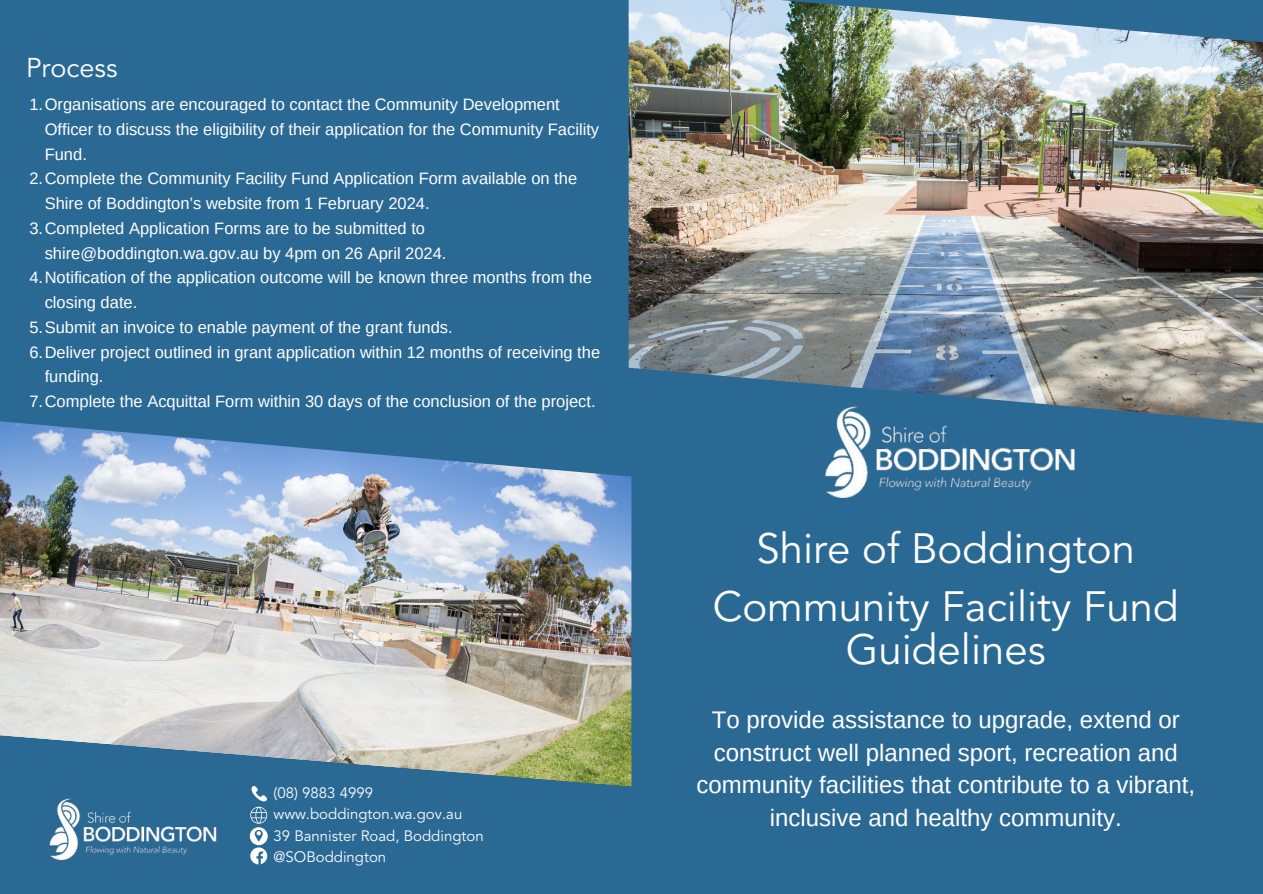
<style>
.page{position:relative;width:1263px;height:894px;background:#fff}
.page>*{position:absolute;margin:0;border:0;box-sizing:border-box;transform-origin:0 0}
.t1{font:42px/42.8px "Avenir LT Std";color:#fff;text-align:center}
.t2{font:27px "Avenir LT Std";color:#fff}
.t3{font:24px/32.7px "Arimo";color:#fff;text-align:center}
.t4{font:16.5px/24.8px "Arimo";color:#fff}
.t5{font:15px "Avenir LT Std";color:#fbfcfc}
</style>
<div class="page">
<div style="left:0;top:0;width:1263px;height:893px;background:#2b6995"></div>
<img style="left:825px;top:423px;width:250px;height:76px">
<img style="left:629px;top:0;width:634px;height:423px">
<img style="left:0;top:421px;width:631px;height:313px">
<svg style="left:0;top:734px;width:632px;height:131px"></svg>
<svg style="left:248px;top:785px;width:20px;height:79px"></svg>
<img style="left:26px;top:781px;width:208px;height:84px">
<p class="t2" style="left:26px;top:57px;width:93px">Process</p>
<p class="t4" style="left:45px;top:92px;width:556px;text-indent:-15px">1.Organisations are encouraged to contact the Community Development<br>Officer to discuss the eligibility of their application for the Community Facility<br>Fund.</p>
<p class="t4" style="left:45px;top:166px;width:534px;text-indent:-15px">2.Complete the Community Facility Fund Application Form available on the<br>Shire of Boddington’s website from 1 February 2024.</p>
<p class="t4" style="left:45px;top:216px;width:403px;text-indent:-15px">3.Completed Application Forms are to be submitted to shire@boddington.wa.gov.au by 4pm on 26 April 2024.</p>
<p class="t4" style="left:45px;top:265px;width:549px;text-indent:-15px">4.Notification of the application outcome will be known three months from the closing date.</p>
<p class="t4" style="left:29px;top:315px;width:425px">5.Submit an invoice to enable payment of the grant funds.</p>
<p class="t4" style="left:45px;top:339px;width:557px;text-indent:-15px">6.Deliver project outlined in grant application within 12 months of receiving the funding.</p>
<p class="t4" style="left:29px;top:389px;width:568px">7.Complete the Acquittal Form within 30 days of the conclusion of the project.</p>
<p class="t5" style="left:273px;top:786px;width:101px">(08) 9883 4999</p>
<p class="t5" style="left:273px;top:807px;width:190px">www.boddington.wa.gov.au</p>
<p class="t5" style="left:273px;top:829px;width:212px">39 Bannister Road, Boddington</p>
<p class="t5" style="left:273px;top:850px;width:114px">@SOBoddington</p>
<p class="t1" style="left:756px;top:531px;width:380px">Shire of Boddington</p>
<p class="t1" style="left:713px;top:588px;width:467px">Community Facility Fund<br>Guidelines</p>
<p class="t3" style="left:696px;top:703px;width:500px">To provide assistance to upgrade, extend or construct well planned sport, recreation and community facilities that contribute to a vibrant, inclusive and healthy community.</p>
</div>
